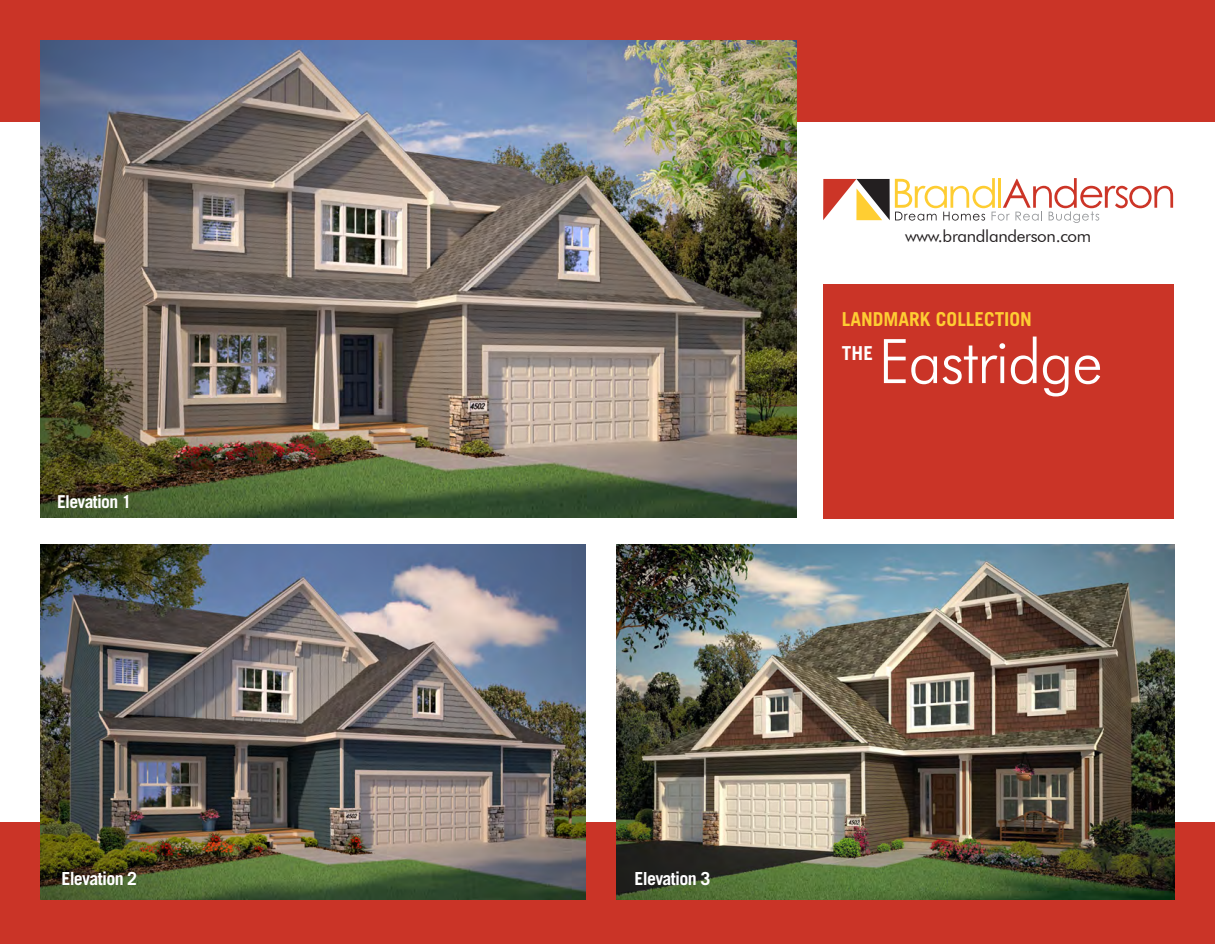
<style>
.page{position:relative;width:1215px;height:945px;background:#fff}
.page>*{position:absolute;margin:0;border:0;box-sizing:border-box;transform-origin:0 0}
.t1{font:300 61.5px "Futura BT";letter-spacing:-.02em;color:#fff}
.t2{font:700 19.2px "Trade Gothic LT Std";color:#fecd33}
.t3{font:700 19.2px "Trade Gothic LT Std";color:#fff}
.t4{font:700 18px "Trade Gothic LT Std";letter-spacing:-.04em;color:#fff}
.t5{font:700 17.7px "Trade Gothic LT Std";letter-spacing:-.04em;color:#fff}
.t6{font:16.95px "Futura BT";letter-spacing:-.02em;color:#231f20}
</style>
<div class="page">
<div style="left:0;top:0;width:1215px;height:122px;background:#ca3427"></div>
<div style="left:823px;top:284px;width:350px;height:234px;background:#ca3427"></div>
<div style="left:0;top:823px;width:1215px;height:121px;background:#ca3427"></div>
<img style="left:616px;top:545px;width:558px;height:355px">
<img style="left:40px;top:545px;width:545px;height:355px">
<svg style="left:823px;top:178px;width:350px;height:45px"></svg>
<img style="left:40px;top:40px;width:756px;height:478px">
<p class="t5" style="left:57px;top:491px;width:76px">Elevation 1</p>
<p class="t6" style="left:905px;top:226px;width:188px">www.brandlanderson.com</p>
<p class="t2" style="left:842px;top:307px;width:192px">LANDMARK COLLECTION</p>
<p class="t3" style="left:842px;top:342px;width:32px">THE</p>
<h1 class="t1" style="left:878px;top:324px;width:226px">Eastridge</h1>
<p class="t4" style="left:61px;top:868px;width:77px">Elevation 2</p>
<p class="t4" style="left:635px;top:868px;width:77px">Elevation 3</p>
</div>
